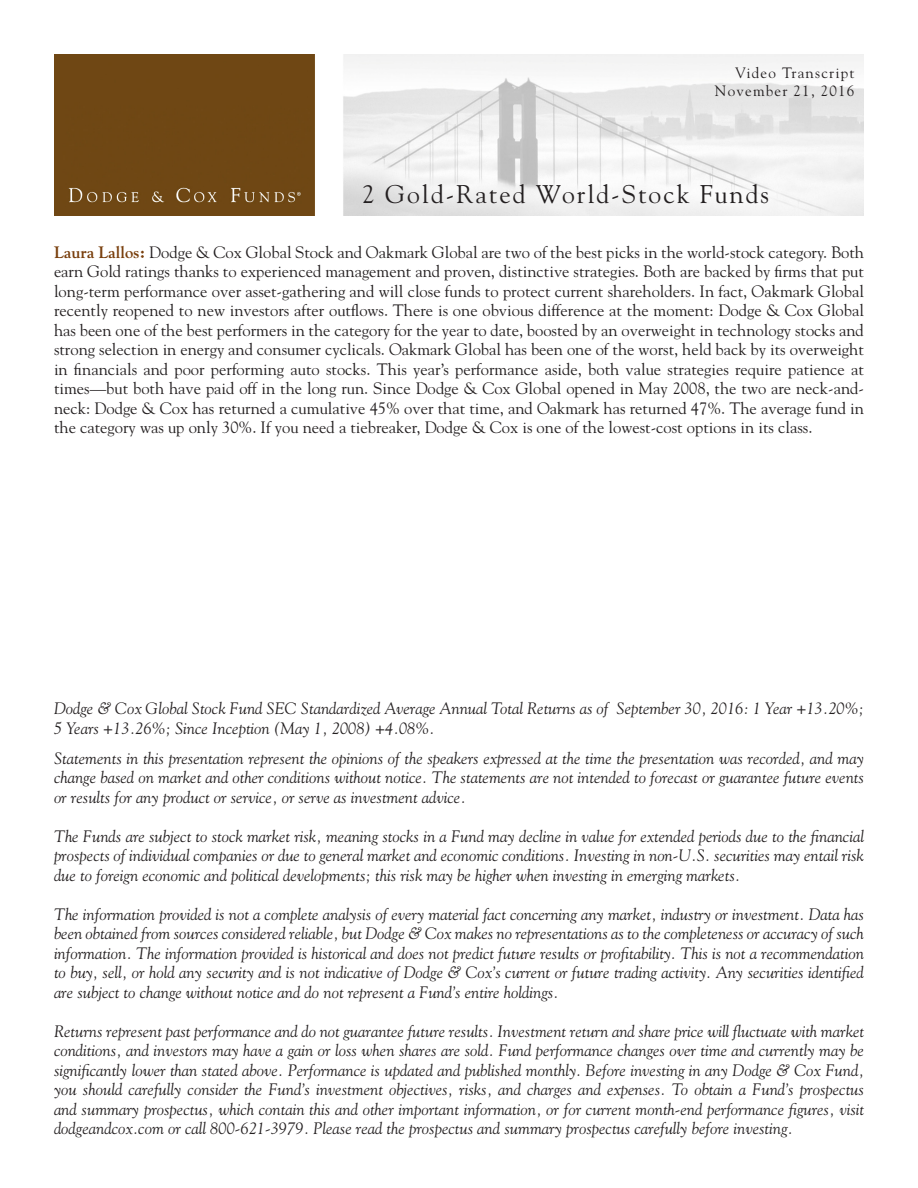
<style>
.page{position:relative;width:918px;height:1188px;background:#fff}
.page>*{position:absolute;margin:0;border:0;box-sizing:border-box;transform-origin:0 0}
.t1{font:25.5px "Goudy Std";letter-spacing:.08em;color:#231f20}
.body_no_indent{font:italic 16.5px/19.5px "Goudy Std";color:#231f20;text-align:justify}
.body_no_indent-2{font:16.5px/19.5px "Goudy Std";color:#231f20;text-align:justify}
.t2{font:15px "Goudy Std";letter-spacing:.08em;color:#231f20}
.s1{font-weight:700;color:#793f0d}
</style>
<div class="page">
<img style="left:54px;top:54px;width:810px;height:162px">
<p class="t2" style="left:735px;top:63px;width:121px">Video Transcript</p>
<p class="t2" style="left:715px;top:81px;width:141px">November 21, 2016</p>
<p class="t1" style="left:362px;top:179px;width:408px">2 Gold-Rated World-Stock Funds</p>
<p class="body_no_indent-2" style="left:54px;top:242px;width:812px"><span class="s1">Laura Lallos:</span> Dodge &amp; Cox Global Stock and Oakmark Global are two of the best picks in the world-stock category. Both earn Gold ratings thanks to experienced management and proven, distinctive strategies. Both are backed by firms that put long-term performance over asset-gathering and will close funds to protect current shareholders. In fact, Oakmark Global recently reopened to new investors after outflows. There is one obvious difference at the moment: Dodge &amp; Cox Global has been one of the best performers in the category for the year to date, boosted by an overweight in technology stocks and strong selection in energy and consumer cyclicals. Oakmark Global has been one of the worst, held back by its overweight in financials and poor performing auto stocks. This year’s performance aside, both value strategies require patience at times—but both have paid off in the long run. Since Dodge &amp; Cox Global opened in May 2008, the two are neck-and&shy;neck: Dodge &amp; Cox has returned a cumulative 45% over that time, and Oakmark has returned 47%. The average fund in the category was up only 30%. If you need a tiebreaker, Dodge &amp; Cox is one of the lowest-cost options in its class.</p>
<p class="body_no_indent" style="left:54px;top:699px;width:812px">Dodge &amp; Cox Global Stock Fund SEC Standardized Average Annual Total Returns as of September 30, 2016: 1 Year +13.20%;<br>5 Years +13.26%; Since Inception (May 1, 2008) +4.08%.</p>
<p class="body_no_indent" style="left:54px;top:748px;width:812px">Statements in this presentation represent the opinions of the speakers expressed at the time the presentation was recorded, and may change based on market and other conditions without notice. The statements are not intended to forecast or guarantee future events or results for any product or service, or serve as investment advice.</p>
<p class="body_no_indent" style="left:54px;top:826px;width:812px">The Funds are subject to stock market risk, meaning stocks in a Fund may decline in value for extended periods due to the financial prospects of individual companies or due to general market and economic conditions. Investing in non-U.S. securities may entail risk due to foreign economic and political developments; this risk may be higher when investing in emerging markets.</p>
<p class="body_no_indent" style="left:54px;top:904px;width:812px">The information provided is not a complete analysis of every material fact concerning any market, industry or investment. Data has been obtained from sources considered reliable, but Dodge &amp; Cox makes no representations as to the completeness or accuracy of such information. The information provided is historical and does not predict future results or profitability. This is not a recommendation to buy, sell, or hold any security and is not indicative of Dodge &amp; Cox’s current or future trading activity. Any securities identified are subject to change without notice and do not represent a Fund’s entire holdings.</p>
<p class="body_no_indent" style="left:54px;top:1021px;width:812px">Returns represent past performance and do not guarantee future results. Investment return and share price will fluctuate with market conditions, and investors may have a gain or loss when shares are sold. Fund performance changes over time and currently may be significantly lower than stated above. Performance is updated and published monthly. Before investing in any Dodge &amp; Cox Fund, you should carefully consider the Fund’s investment objectives, risks, and charges and expenses. To obtain a Fund’s prospectus and summary prospectus, which contain this and other important information, or for current month-end performance figures, visit dodgeandcox.com or call 800-621-3979. Please read the prospectus and summary prospectus carefully before investing.</p>
</div>
